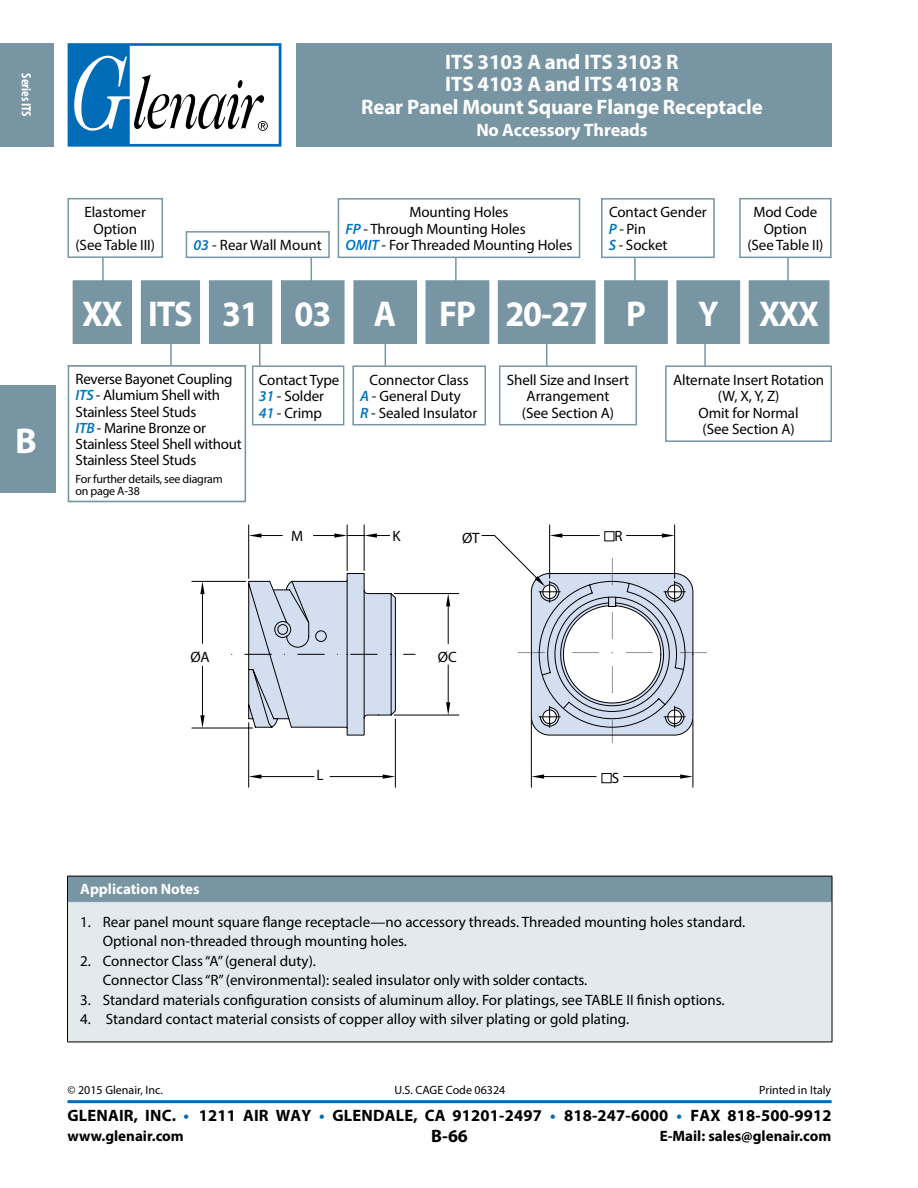
<style>
.page{position:relative;width:918px;height:1188px;background:#fff}
.page>*{position:absolute;margin:0;border:0;box-sizing:border-box;transform-origin:0 0}
.t1{font:700 36px "Myriad Pro";letter-spacing:-.03em;color:#fff;scale:.95 1}
.t2{font:700 36px "Myriad Pro";letter-spacing:-.03em;color:#fff}
.t3{font:700 21px/22.5px "Myriad Pro";letter-spacing:-.01em;color:#fff;text-align:center}
.t4{font:700 18px "Myriad Pro";letter-spacing:-.01em;color:#fff}
.t5{font:700 18px "Myriad Pro";color:#000}
.t6{font:700 16.5px "Myriad Pro";letter-spacing:.01em;color:#000}
.t7{font:15px/16.5px "Myriad Pro";letter-spacing:-.005em;color:#000}
.t8{font:700 15px "Myriad Pro";color:#000}
.t9{font:700 15px "Myriad Pro";color:#fff}
.t10{font:700 condensed 13.5px "Myriad Pro";letter-spacing:-.01em;color:#fff}
.t11{font:12px/12px "Myriad Pro";letter-spacing:-.005em;color:#000}
.s1{font-weight:600;font-style:italic;color:#0076be}
.s2{color:#006bb6}
</style>
<div class="page">
<hr style="left:68px;top:1100px;width:764px;height:3px;background:#006bb6">
<div style="left:0;top:43px;width:54px;height:104px;background:#7895a4"></div>
<div style="left:296px;top:43px;width:536px;height:104px;background:#7895a4"></div>
<svg style="left:68px;top:43px;width:213px;height:103px"></svg>
<div style="left:0;top:385px;width:55px;height:108px;background:#7895a4"></div>
<hr style="left:259px;top:331px;width:2px;height:51px;background:#7895a4">
<hr style="left:704px;top:331px;width:2px;height:45px;background:#7895a4">
<hr style="left:787px;top:238px;width:2px;height:55px;background:#7895a4">
<hr style="left:455px;top:235px;width:2px;height:63px;background:#7895a4">
<hr style="left:634px;top:241px;width:2px;height:50px;background:#7895a4">
<hr style="left:546px;top:333px;width:1px;height:50px;background:#7895a4">
<hr style="left:311px;top:242px;width:1px;height:57px;background:#7895a4">
<hr style="left:102px;top:242px;width:2px;height:57px;background:#7895a4">
<hr style="left:170px;top:330px;width:2px;height:50px;background:#7895a4">
<hr style="left:385px;top:330px;width:1px;height:50px;background:#7895a4">
<div style="left:605px;top:531px;width:9px;height:10px;border:1px solid #000"></div>
<div style="left:602px;top:773px;width:9px;height:10px;border:1px solid #000"></div>
<div style="left:68px;top:876px;width:764px;height:26px;background:#7895a4"></div>
<div style="left:68px;top:902px;width:764px;height:140px;background:#e2eaee"></div>
<hr style="left:67px;top:876px;width:765px;height:1px;background:#000">
<svg style="left:67px;top:876px;width:1px;height:26px"></svg>
<svg style="left:832px;top:876px;width:1px;height:26px"></svg>
<hr style="left:67px;top:902px;width:1px;height:140px;background:#000">
<hr style="left:832px;top:902px;width:1px;height:140px;background:#000">
<hr style="left:67px;top:1042px;width:765px;height:1px;background:#000">
<svg style="left:73px;top:280px;width:756px;height:64px;background:#8ba4b1"></svg>
<svg style="left:662px;top:533px;width:12px;height:5px"></svg>
<svg style="left:550px;top:533px;width:12px;height:5px"></svg>
<svg style="left:680px;top:774px;width:13px;height:5px"></svg>
<svg style="left:537px;top:774px;width:7px;height:5px"></svg>
<svg style="left:192px;top:525px;width:345px;height:262px"></svg>
<svg style="left:482px;top:535px;width:13px;height:1px"></svg>
<hr style="left:549px;top:525px;width:1px;height:53px;background:#000">
<hr style="left:562px;top:535px;width:37px;height:1px;background:#000">
<hr style="left:627px;top:535px;width:35px;height:1px;background:#000">
<hr style="left:674px;top:525px;width:1px;height:53px;background:#000">
<hr style="left:693px;top:720px;width:1px;height:67px;background:#000">
<hr style="left:624px;top:776px;width:56px;height:1px;background:#000">
<hr style="left:544px;top:776px;width:52px;height:1px;background:#000">
<hr style="left:531px;top:720px;width:1px;height:67px;background:#000">
<svg style="left:415px;top:573px;width:103px;height:163px"></svg>
<svg style="left:232px;top:573px;width:183px;height:163px"></svg>
<svg style="left:272px;top:582px;width:246px;height:145px"></svg>
<svg style="left:518px;top:558px;width:189px;height:185px"></svg>
<div style="left:602px;top:199px;width:112px;height:58px;background:#fff"></div>
<div style="left:601px;top:198px;width:114px;height:60px;border:2px solid #7895a4"></div>
<div style="left:499px;top:365px;width:138px;height:60px;border:2px solid #7895a4"></div>
<div style="left:740px;top:199px;width:91px;height:58px;background:#fff"></div>
<div style="left:739px;top:198px;width:93px;height:60px;border:2px solid #7895a4"></div>
<div style="left:68px;top:199px;width:94px;height:58px;background:#fff"></div>
<div style="left:68px;top:198px;width:95px;height:60px;border:2px solid #7895a4"></div>
<div style="left:186px;top:232px;width:143px;height:25px;background:#fff"></div>
<div style="left:186px;top:231px;width:144px;height:27px;border:2px solid #7895a4"></div>
<div style="left:338px;top:199px;width:242px;height:58px;background:#fff"></div>
<div style="left:338px;top:198px;width:242px;height:60px;border:2px solid #7895a4"></div>
<div style="left:353px;top:366px;width:132px;height:59px;background:#fff"></div>
<div style="left:352px;top:365px;width:134px;height:60px;border:2px solid #7895a4"></div>
<div style="left:249px;top:366px;width:95px;height:59px;background:#fff"></div>
<div style="left:252px;top:365px;width:92px;height:60px;border:1px solid #7895a4"></div>
<div style="left:666px;top:366px;width:165px;height:75px;background:#fff"></div>
<div style="left:665px;top:365px;width:167px;height:77px;border:2px solid #7895a4"></div>
<div style="left:68px;top:366px;width:171px;height:120px;background:#fff"></div>
<div style="left:68px;top:365px;width:178px;height:137px;border:2px solid #7895a4"></div>
<p class="t10" style="left:35px;top:73px;width:44px;rotate:90deg">Series ITS</p>
<h1 class="t2" style="left:15px;top:417px;width:23px">B</h1>
<p class="t7" style="left:75px;top:204px;width:81px;text-align:center">Elastomer<br>Option<br>(See Table III)</p>
<h2 class="t3" style="left:361px;top:50px;width:403px">ITS 3103 A and ITS 3103 R<br>ITS 4103 A and ITS 4103 R<br>Rear Panel Mount Square Flange Receptacle</h2>
<p class="t4" style="left:476px;top:118px;width:173px">No Accessory Threads</p>
<p class="t7" style="left:194px;top:237px;width:130px"><span class="s1">03</span> - Rear Wall Mount</p>
<p class="t7" style="left:346px;top:204px;width:228px;text-indent:64px">Mounting Holes<br><span class="s1">FP</span> - Through Mounting Holes<br><span class="s1">OMIT</span> - For Threaded Mounting Holes</p>
<p class="t7" style="left:609px;top:204px;width:99px">Contact Gender<br><span class="s1">P</span> - Pin<br><span class="s1">S</span> - Socket</p>
<p class="t7" style="left:747px;top:204px;width:78px;text-align:center">Mod Code<br>Option<br>(See Table II)</p>
<h1 class="t1" style="left:82px;top:290px;width:595px">XX ITS 31 03 A FP 20-27 P</h1>
<h1 class="t1" style="left:698px;top:290px;width:129px">Y XXX</h1>
<p class="t7" style="left:76px;top:371px;width:168px">Reverse Bayonet Coupling<br><span class="s1">ITS</span> - Alumium Shell with<br>Stainless Steel Studs<br><span class="s1">ITB</span> - Marine Bronze or<br>Stainless Steel Shell without<br>Stainless Steel Studs</p>
<p class="t11" style="left:76px;top:473px;width:149px">For further details, see diagram on page A-38</p>
<p class="t7" style="left:259px;top:371px;width:82px">Contact Type<br><span class="s1">31</span> - Solder<br><span class="s1">41</span> - Crimp</p>
<p class="t7" style="left:673px;top:371px;width:153px;text-align:center">Alternate Insert Rotation (W, X, Y, Z)<br>Omit for Normal<br>(See Section A)</p>
<p class="t7" style="left:360px;top:371px;width:119px;text-indent:9px">Connector Class<br><span class="s1">A</span> - General Duty<br><span class="s1">R</span> - Sealed Insulator</p>
<p class="t7" style="left:507px;top:371px;width:124px;text-align:center">Shell Size and Insert<br>Arrangement<br>(See Section A)</p>
<p class="t7" style="left:291px;top:528px;width:14px">M</p>
<p class="t7" style="left:392px;top:528px;width:10px">K</p>
<p class="t7" style="left:462px;top:529px;width:19px">ØT</p>
<p class="t7" style="left:615px;top:528px;width:10px">R</p>
<p class="t7" style="left:190px;top:648px;width:21px">ØA</p>
<p class="t7" style="left:438px;top:648px;width:21px">ØC</p>
<p class="t7" style="left:316px;top:766px;width:9px">L</p>
<p class="t7" style="left:612px;top:769px;width:9px">S</p>
<p class="t9" style="left:80px;top:880px;width:121px">Application Notes</p>
<p class="t7" style="left:103px;top:912px;width:644px;line-height:19.5px;text-indent:-22px">1. Rear panel mount square flange receptacle—no accessory threads. Threaded mounting holes standard.<br>Optional non-threaded through mounting holes.</p>
<p class="t7" style="left:103px;top:951px;width:486px;line-height:19.5px;text-indent:-22px">2. Connector Class “A” (general duty).<br>Connector Class “R” (environmental): sealed insulator only with solder contacts.</p>
<p class="t7" style="left:80px;top:991px;width:646px">3. Standard materials configuration consists of aluminum alloy. For platings, see TABLE II finish options.</p>
<p class="t7" style="left:80px;top:1011px;width:550px">4. Standard contact material consists of copper alloy with silver plating or gold plating.</p>
<p class="t11" style="left:68px;top:1083px;width:97px">© 2015 Glenair, Inc.</p>
<p class="t11" style="left:395px;top:1083px;width:112px">U.S. CAGE Code 06324</p>
<p class="t11" style="left:759px;top:1083px;width:74px">Printed in Italy</p>
<p class="t6" style="left:68px;top:1105px;width:766px">GLENAIR, INC. <span class="s2">•</span> 1211 AIR WAY <span class="s2">•</span> GLENDALE, CA 91201-2497 <span class="s2">•</span> 818-247-6000 <span class="s2">•</span> FAX 818-500-9912</p>
<p class="t8" style="left:68px;top:1126px;width:118px">www.glenair.com</p>
<p class="t5" style="left:431px;top:1124px;width:38px">B-66</p>
<p class="t8" style="left:660px;top:1126px;width:173px">E-Mail: sales@glenair.com</p>
</div>
